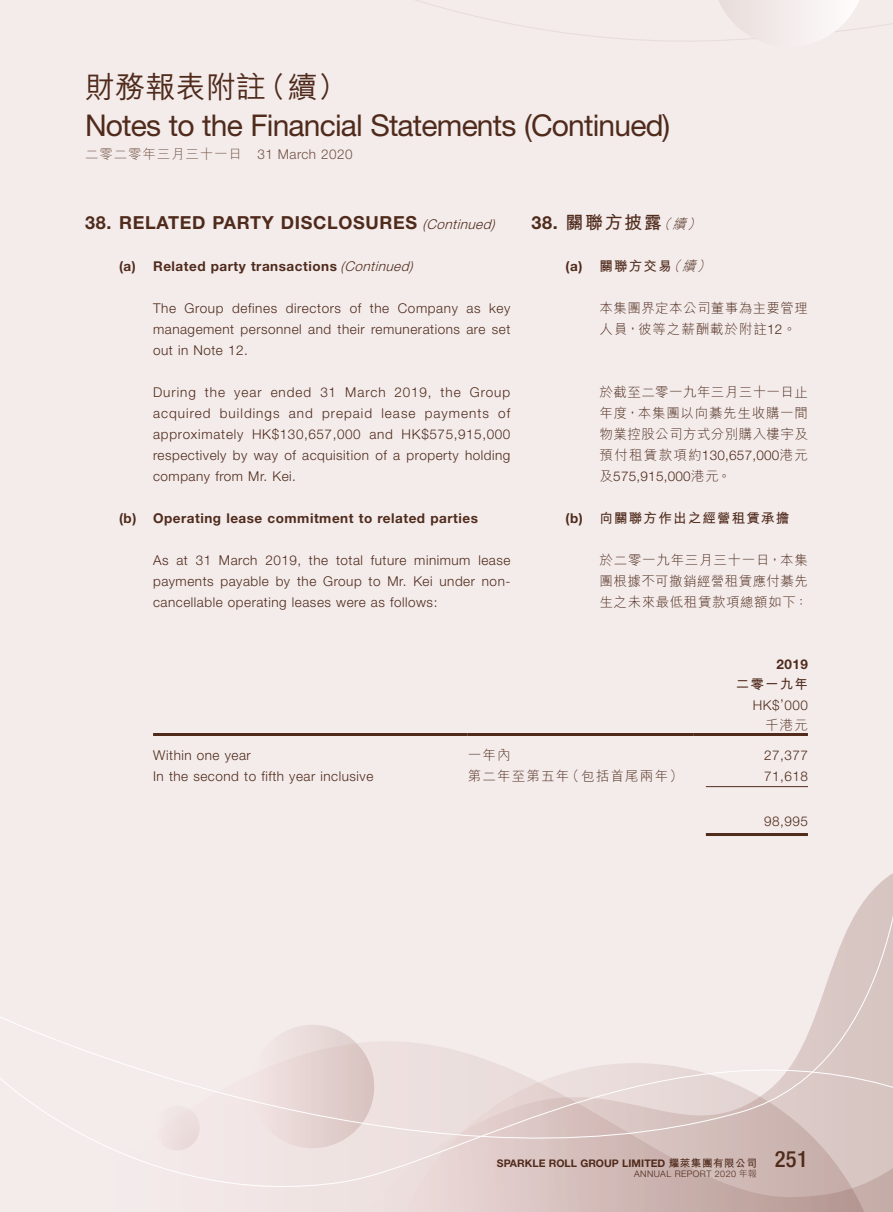
<style>
.page{position:relative;width:893px;height:1212px;background:#f3eceb}
.page>*{position:absolute;margin:0;border:0;box-sizing:border-box;transform-origin:0 0}
.t1{font:30px "Helvetica Neue LT Std";letter-spacing:-.025em;color:#502b1c}
.t2{font:500 30px "M Hei HK";letter-spacing:.01em;color:#502b1c}
.t3{font:500 condensed 22.5px "Helvetica Neue LT Std";color:#502b1c}
.t4{font:700 18px "Helvetica Neue LT Std";letter-spacing:.04em;color:#502b1c}
.t5{font:700 18px "M Hei HK";letter-spacing:.09em;color:#502b1c}
.t6{font:300 13.5px/21px "Helvetica Neue LT Std";letter-spacing:.04em;color:#502b1c;text-align:justify}
.t7{font:300 13.5px/21px "M Hei HK";letter-spacing:.04em;color:#502b1c;text-align:justify}
.t8{font:700 13.5px "Helvetica Neue LT Std";letter-spacing:.04em;color:#502b1c}
.t9{font:300 13.5px/21px "Helvetica Neue LT Std";letter-spacing:.02em;color:#502b1c}
.t10{font:700 13.5px "M Hei HK";letter-spacing:.09em;color:#502b1c}
.t11{font:300 13.5px "M Hei HK";letter-spacing:.065em;color:#735143}
.t12{font:300 13.5px "M Hei HK";letter-spacing:.09em;color:#502b1c}
.t13{font:700 10.5px "Helvetica Neue LT Std";letter-spacing:.005em;color:#502b1c}
.t14{font:300 9px "Helvetica Neue LT Std";letter-spacing:.045em;color:#502b1c}
.s1{font-family:"Helvetica Neue LT Std"}
.s2{font-weight:300;font-style:italic;font-size:13.5px}
.s3{font-weight:300;font-style:italic}
.s4{font-family:"M Hei HK"}
</style>
<div class="page">
<svg style="left:363px;top:1206px;width:530px;height:6px;background:#d1bab6"></svg>
<svg style="left:0;top:833px;width:893px;height:373px"></svg>
<svg style="left:416px;top:0;width:477px;height:42px"></svg>
<hr style="left:153px;top:733px;width:315px;height:3px;background:#502b1c">
<hr style="left:468px;top:733px;width:225px;height:3px;background:#502b1c">
<hr style="left:693px;top:733px;width:115px;height:3px;background:#502b1c">
<hr style="left:706px;top:786px;width:102px;height:1px;background:#502b1c">
<hr style="left:706px;top:833px;width:102px;height:3px;background:#502b1c">
<h1 class="t2" style="left:85px;top:66px;width:264px">財務報表附註（續）</h1>
<h1 class="t1" style="left:85px;top:107px;width:587px">Notes to the Financial Statements (Continued)</h1>
<p class="t11" style="left:85px;top:148px;width:269px">二零二零年三月三十一日 <span class="s1">31 March 2020</span></p>
<h3 class="t4" style="left:85px;top:211px;width:411px">38. RELATED PARTY DISCLOSURES <span class="s2">(Continued)</span></h3>
<p class="t8" style="left:119px;top:258px;width:295px">(a) Related party transactions <span class="s3">(Continued)</span></p>
<p class="t6" style="left:153px;top:297px;width:359px">The Group defines directors of the Company as key management personnel and their remunerations are set out in Note 12.</p>
<p class="t6" style="left:153px;top:381px;width:359px">During the year ended 31 March 2019, the Group acquired buildings and prepaid lease payments of approximately HK$130,657,000 and HK$575,915,000 respectively by way of acquisition of a property holding company from Mr. Kei.</p>
<p class="t8" style="left:119px;top:510px;width:360px">(b) Operating lease commitment to related parties</p>
<p class="t6" style="left:153px;top:549px;width:359px">As at 31 March 2019, the total future minimum lease payments payable by the Group to Mr. Kei under non&shy;cancellable operating leases were as follows:</p>
<h3 class="t5" style="left:531px;top:209px;width:174px"><span class="s1">38.</span> 關聯方披露<span class="s2">（續）</span></h3>
<p class="t10" style="left:566px;top:256px;width:150px"><span class="s1">(a)</span> 關聯方交易<span class="s3">（續）</span></p>
<p class="t7" style="left:600px;top:297px;width:210px">本集團界定本公司董事為主要管理人員，彼等之薪酬載於附註<span class="s1">12</span>。</p>
<p class="t7" style="left:600px;top:381px;width:210px">於截至二零一九年三月三十一日止年度，本集團以向綦先生收購一間物業控股公司方式分別購入樓宇及</p>
<p class="t9" style="left:600px;top:444px;width:210px"><span class="s4">預付租賃款項約</span>130,657,000<span class="s4">港元及</span>575,915,000<span class="s4">港元。</span></p>
<p class="t10" style="left:566px;top:508px;width:225px"><span class="s1">(b)</span> 向關聯方作出之經營租賃承擔</p>
<p class="t7" style="left:600px;top:549px;width:210px">於二零一九年三月三十一日，本集團根據不可撤銷經營租賃應付綦先生之未來最低租賃款項總額如下：</p>
<p class="t8" style="left:776px;top:656px;width:33px">2019</p>
<p class="t10" style="left:736px;top:674px;width:74px">二零一九年</p>
<p class="t6" style="left:753px;top:694px;width:57px">HK$’000</p>
<p class="t7" style="left:765px;top:714px;width:44px">千港元</p>
<p class="t6" style="left:153px;top:744px;width:99px">Within one year</p>
<p class="t7" style="left:468px;top:744px;width:44px">一年內</p>
<p class="t6" style="left:764px;top:744px;width:45px">27,377</p>
<p class="t6" style="left:153px;top:765px;width:222px">In the second to fifth year inclusive</p>
<p class="t12" style="left:468px;top:769px;width:217px">第二年至第五年（包括首尾兩年）</p>
<p class="t6" style="left:764px;top:765px;width:45px">71,618</p>
<p class="t6" style="left:764px;top:810px;width:45px">98,995</p>
<p class="t13" style="left:497px;top:1156px;width:262px">SPARKLE ROLL GROUP LIMITED <span class="s4">耀萊集團有限公司</span></p>
<p class="t14" style="left:634px;top:1168px;width:124px">ANNUAL REPORT 2020 <span class="s4">年報</span></p>
<h2 class="t3" style="left:775px;top:1145px;width:35px">251</h2>
</div>
